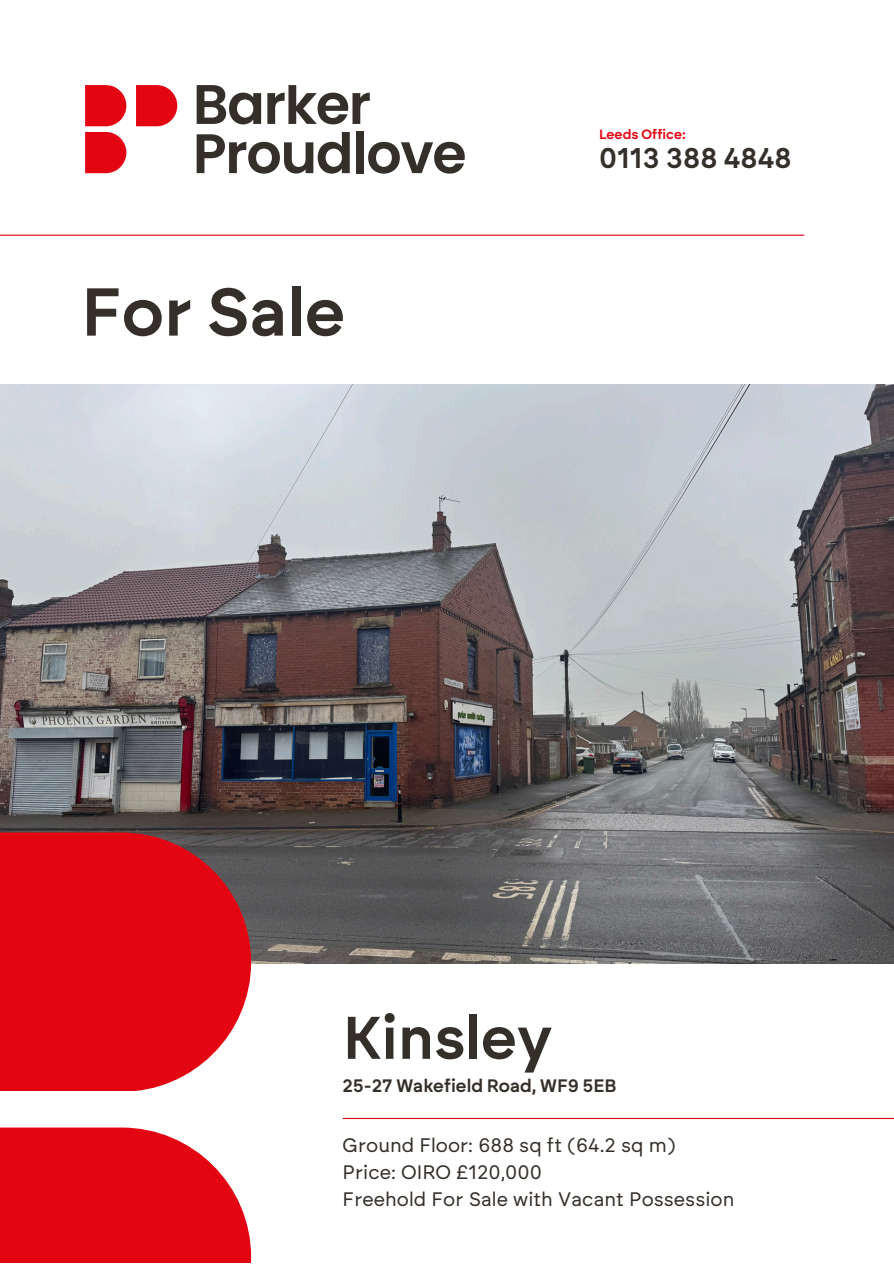
<style>
.page{position:relative;width:894px;height:1264px;background:#fff}
.page>*{position:absolute;margin:0;border:0;box-sizing:border-box;transform-origin:0 0}
.t1{font:600 67.5px "Brockmann";color:#352f29}
.t2{font:600 60px "Brockmann";color:#352f29}
.t3{font:600 28.5px "Brockmann";color:#352f29}
.t4{font:19.5px "Brockmann";color:#352f29}
.t5{font:600 18px "Brockmann";color:#352f29}
.t6{font:600 13.5px "Brockmann";color:#e30512}
</style>
<div class="page">
<img style="left:0;top:385px;width:893px;height:578px">
<svg style="left:0;top:832px;width:251px;height:259px;fill:#e30512"></svg>
<svg style="left:0;top:1127px;width:251px;height:136px"></svg>
<hr style="left:342px;top:1117px;width:551px;height:1px;background:#e30512">
<svg style="left:85px;top:132px;width:41px;height:41px"></svg>
<svg style="left:85px;top:85px;width:41px;height:41px"></svg>
<svg style="left:136px;top:85px;width:41px;height:41px"></svg>
<svg style="left:196px;top:85px;width:65px;height:39px"></svg>
<svg style="left:267px;top:85px;width:102px;height:39px"></svg>
<svg style="left:196px;top:132px;width:153px;height:42px"></svg>
<div style="left:356px;top:132px;width:7px;height:41px;background:#352f29"></div>
<svg style="left:368px;top:142px;width:96px;height:32px"></svg>
<hr style="left:0;top:235px;width:804px;height:1px;background:#e30512">
<h3 class="t1" style="left:81px;top:271px;width:265px">For Sale</h3>
<p class="t6" style="left:599px;top:126px;width:88px">Leeds Office:</p>
<p class="t3" style="left:599px;top:141px;width:194px">0113 388 4848</p>
<p class="t2" style="left:342px;top:1001px;width:211px">Kinsley</p>
<h4 class="t5" style="left:342px;top:1074px;width:275px">25-27 Wakefield Road, WF9 5EB</h4>
<h1 class="t4" style="left:342px;top:1133px;width:334px">Ground Floor: 688 sq ft (64.2 sq m)</h1>
<p class="t4" style="left:342px;top:1160px;width:201px">Price: OIRO £120,000</p>
<h2 class="t4" style="left:342px;top:1187px;width:393px">Freehold For Sale with Vacant Possession</h2>
</div>
